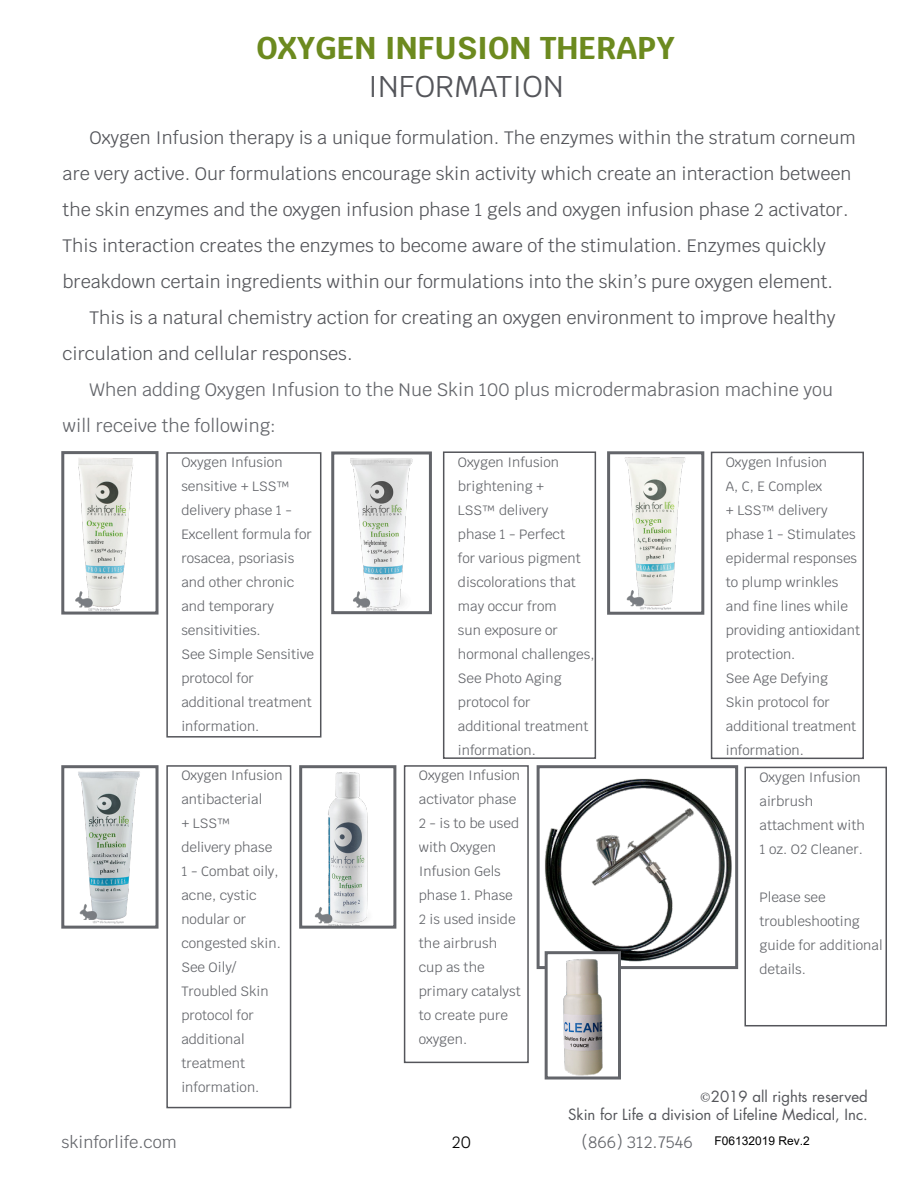
<style>
.page{position:relative;width:918px;height:1188px;background:#fff}
.page>*{position:absolute;margin:0;border:0;box-sizing:border-box;transform-origin:0 0}
.t1{font:700 31.5px "Krub";color:#6c8a1f}
.t2{font:30px "Krub";color:#54555a}
.body_text{font:18px/36px "Krub";color:#54555a}
.body_text-2{font:18px/36px "Krub";color:#63656a}
.t3{font:16.5px "Krub";color:#63656a}
.t4{font:16.5px "Krub";color:#000}
.t5{font:15px/18px "Futura Std";color:#54555a;text-align:right}
.t6{font:13.5px/24px "Krub";color:#63656a}
.t7{font:12px "Arial";color:#000}
.s1{font-family:"Minion Pro"}
</style>
<div class="page">
<img style="left:75px;top:458px;width:58px;height:153px">
<div style="left:61px;top:451px;width:98px;height:164px;border:3px solid #63656a"></div>
<img style="left:350px;top:458px;width:63px;height:152px">
<div style="left:331px;top:451px;width:101px;height:163px;border:3px solid #63656a"></div>
<img style="left:314px;top:772px;width:54px;height:153px">
<div style="left:299px;top:765px;width:97px;height:164px;border:3px solid #63656a"></div>
<div style="left:166px;top:452px;width:155px;height:286px;border:2px solid #54555a"></div>
<div style="left:443px;top:451px;width:153px;height:308px;border:2px solid #54555a"></div>
<div style="left:404px;top:765px;width:125px;height:298px;border:2px solid #54555a"></div>
<img style="left:544px;top:778px;width:188px;height:187px">
<div style="left:537px;top:765px;width:201px;height:204px;border:3px solid #63656a"></div>
<div style="left:744px;top:767px;width:143px;height:259px;border:2px solid #54555a"></div>
<img style="left:549px;top:955px;width:68px;height:121px">
<div style="left:545px;top:951px;width:76px;height:129px;border:3px solid #63656a"></div>
<img style="left:624px;top:457px;width:61px;height:153px">
<div style="left:607px;top:451px;width:97px;height:164px;border:3px solid #63656a"></div>
<div style="left:711px;top:452px;width:153px;height:307px;border:2px solid #54555a"></div>
<img style="left:78px;top:771px;width:62px;height:153px">
<div style="left:61px;top:765px;width:98px;height:164px;border:3px solid #63656a"></div>
<div style="left:166px;top:765px;width:125px;height:343px;border:2px solid #54555a"></div>
<p class="t1" style="left:256px;top:29px;width:420px">OXYGEN INFUSION THERAPY</p>
<p class="t2" style="left:368px;top:60px;width:197px">INFORMATION</p>
<p class="body_text" style="left:63px;top:120px;width:795px;text-indent:27px">Oxygen Infusion therapy is a unique formulation. The enzymes within the stratum corneum are very active. Our formulations encourage skin activity which create an interaction between the skin enzymes and the oxygen infusion phase 1 gels and oxygen infusion phase 2 activator.<br>This interaction creates the enzymes to become aware of the stimulation. Enzymes quickly breakdown certain ingredients within our formulations into the skin’s pure oxygen element.</p>
<p class="body_text" style="left:63px;top:300px;width:774px;text-indent:27px">This is a natural chemistry action for creating an oxygen environment to improve healthy circulation and cellular responses.</p>
<p class="body_text-2" style="left:63px;top:372px;width:772px;text-indent:27px">When adding Oxygen Infusion to the Nue Skin 100 plus microdermabrasion machine you will receive the following:</p>
<p class="t6" style="left:181px;top:451px;width:132px">Oxygen Infusion sensitive + LSS™ delivery phase 1 -<br>Excellent formula for rosacea, psoriasis and other chronic and temporary sensitivities.</p>
<p class="t6" style="left:181px;top:643px;width:134px">See Simple Sensitive protocol for additional treatment information.</p>
<p class="t6" style="left:458px;top:450px;width:138px">Oxygen Infusion brightening +<br>LSS™ delivery<br>phase 1 - Perfect<br>for various pigment discolorations that may occur from<br>sun exposure or hormonal challenges,<br>See Photo Aging protocol for additional treatment information.</p>
<p class="t6" style="left:419px;top:764px;width:103px">Oxygen Infusion activator phase<br>2 - is to be used with Oxygen<br>Infusion Gels</p>
<p class="t6" style="left:419px;top:884px;width:103px">phase 1. Phase<br>2 is used inside the airbrush cup as the primary catalyst to create pure oxygen.</p>
<p class="t6" style="left:726px;top:450px;width:136px">Oxygen Infusion<br>A, C, E Complex<br>+ LSS™ delivery phase 1 - Stimulates epidermal responses to plump wrinkles and fine lines while providing antioxidant protection.</p>
<p class="t6" style="left:726px;top:666px;width:132px">See Age Defying<br>Skin protocol for additional treatment information.</p>
<p class="t6" style="left:181px;top:764px;width:103px">Oxygen Infusion antibacterial<br>+ LSS™ delivery phase<br>1 - Combat oily, acne, cystic nodular or congested skin.</p>
<p class="t6" style="left:181px;top:956px;width:89px">See Oily/<br>Troubled Skin protocol for additional treatment information.</p>
<p class="t6" style="left:759px;top:765px;width:107px">Oxygen Infusion airbrush attachment with<br>1 oz. O2 Cleaner.</p>
<p class="t6" style="left:759px;top:885px;width:125px">Please see troubleshooting guide for additional details.</p>
<p class="t5" style="left:568px;top:1088px;width:301px"><span class="s1">©</span>2019 all rights reserved<br>Skin for Life a division of Lifeline Medical, Inc.</p>
<p class="t3" style="left:62px;top:1129px;width:117px">skinforlife.com</p>
<p class="t4" style="left:452px;top:1129px;width:21px">20</p>
<p class="t3" style="left:582px;top:1129px;width:113px">(866) 312.7546</p>
<p class="t7" style="left:715px;top:1132px;width:97px">F06132019 Rev.2</p>
</div>
